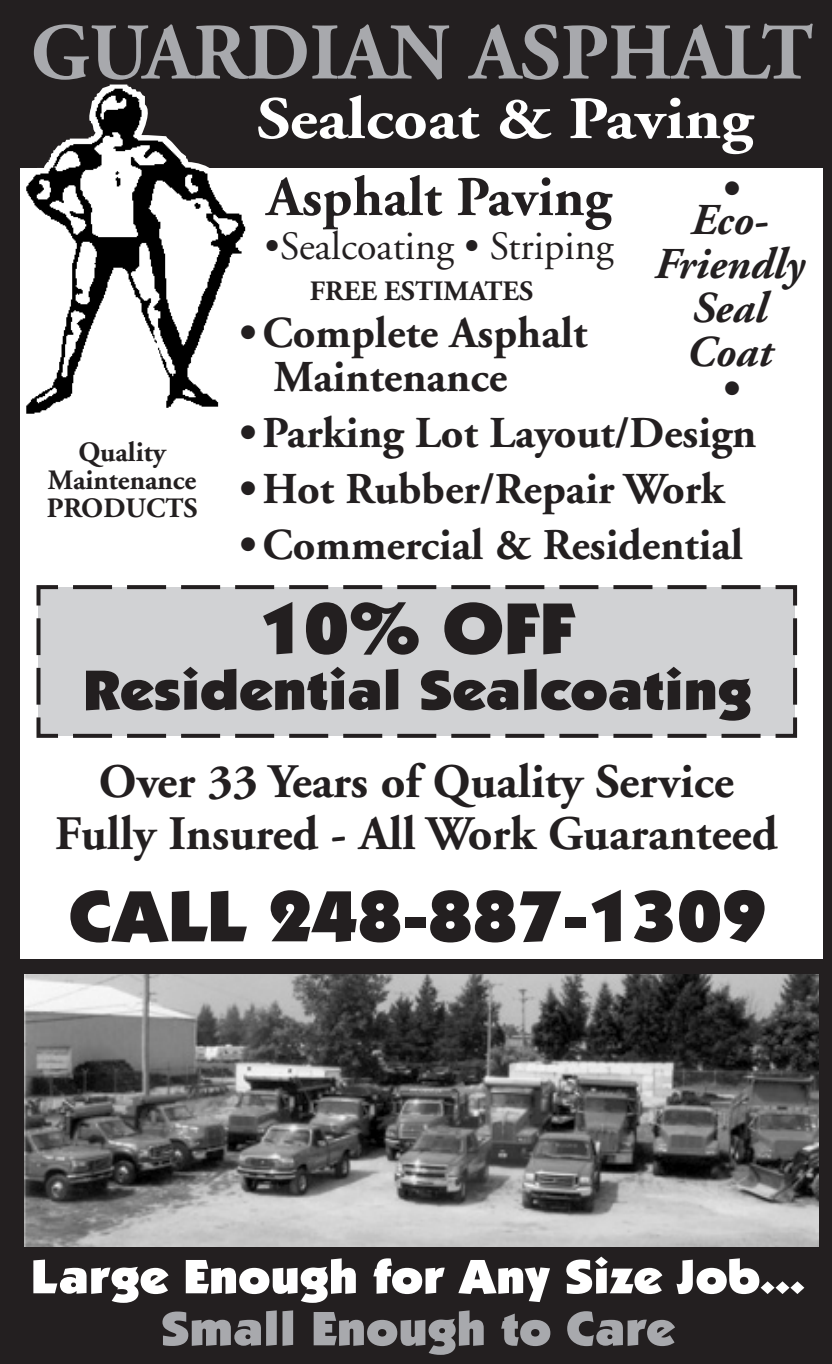
<style>
.page{position:relative;width:832px;height:1364px;background:#fff}
.page>*{position:absolute;margin:0;border:0;box-sizing:border-box;transform-origin:0 0}
.t1{font:700 80px "Adobe Garamond";color:#a8a9ad}
.t2{font:900 72px "Kabel IT Cby BT";color:#231f20;scale:1.1 1}
.t3{font:700 60px "Adobe Garamond";color:#fff;scale:1.11 1}
.t4{font:900 56px "Kabel IT Cby BT";color:#231f20;scale:1.1 1}
.t5{font:700 56px "Adobe Garamond";color:#231f20}
.t6{font:700 48px/52px "Adobe Garamond";color:#231f20;text-align:center}
.t7{font:900 48px "Kabel IT Cby BT";color:#fff;scale:1.1 1}
.t8{font:900 48px "Kabel IT Cby BT";color:#a8a9ad;scale:1.1 1}
.t9{font:700 44px/44px "Adobe Garamond";color:#231f20}
.t10{font:italic 700 44px/44px "Adobe Garamond";color:#231f20;text-align:center}
.t11{font:40px "Adobe Garamond";color:#231f20}
.t12{font:700 28px/28px "Adobe Garamond";color:#231f20;text-align:center}
</style>
<div class="page">
<div style="left:0;top:0;width:831px;height:1363px;background:#231f20"></div>
<div style="left:20px;top:168px;width:802px;height:790px;background:#fff"></div>
<img style="left:26px;top:84px;width:133px;height:330px">
<img style="left:24px;top:974px;width:794px;height:272px">
<div style="left:36px;top:585px;width:762px;height:153px;background:#d1d2d4"></div>
<h1 class="t1" style="left:31px;top:9px;width:783px">GUARDIAN ASPHALT</h1>
<h3 class="t3" style="left:257px;top:86px;width:448px">Sealcoat &amp; Paving</h3>
<p class="t12" style="left:47px;top:438px;width:152px">Quality<br>Maintenance<br>PRODUCTS</p>
<p class="t5" style="left:267px;top:167px;width:346px">Asphalt Paving</p>
<p class="t11" style="left:264px;top:225px;width:350px">•Sealcoating • Striping</p>
<p class="t10" style="left:720px;top:168px;width:20px">•</p>
<p class="t10" style="left:654px;top:199px;width:151px">Eco-<br>Friendly<br>Seal<br>Coat</p>
<p class="t12" style="left:310px;top:278px;width:225px">FREE ESTIMATES</p>
<p class="t9" style="left:274px;top:312px;width:315px;text-indent:-34px">• Complete Asphalt<br>Maintenance</p>
<p class="t9" style="left:239px;top:412px;width:518px">• Parking Lot Layout/Design</p>
<p class="t9" style="left:239px;top:468px;width:486px">• Hot Rubber/Repair Work</p>
<p class="t9" style="left:239px;top:524px;width:505px">• Commercial &amp; Residential</p>
<p class="t10" style="left:720px;top:368px;width:20px">•</p>
<h2 class="t2" style="left:259px;top:584px;width:288px">10% OFF</h2>
<p class="t4" style="left:83px;top:655px;width:609px">Residential Sealcoating</p>
<p class="t6" style="left:55px;top:756px;width:723px">Over 33 Years of Quality Service<br>Fully Insured - All Work Guaranteed</p>
<h2 class="t2" style="left:69px;top:871px;width:635px">CALL 248-887-1309</h2>
<p class="t7" style="left:31px;top:1246px;width:705px">Large Enough for Any Size Job...</p>
<p class="t8" style="left:161px;top:1298px;width:468px">Small Enough to Care</p>
</div>
